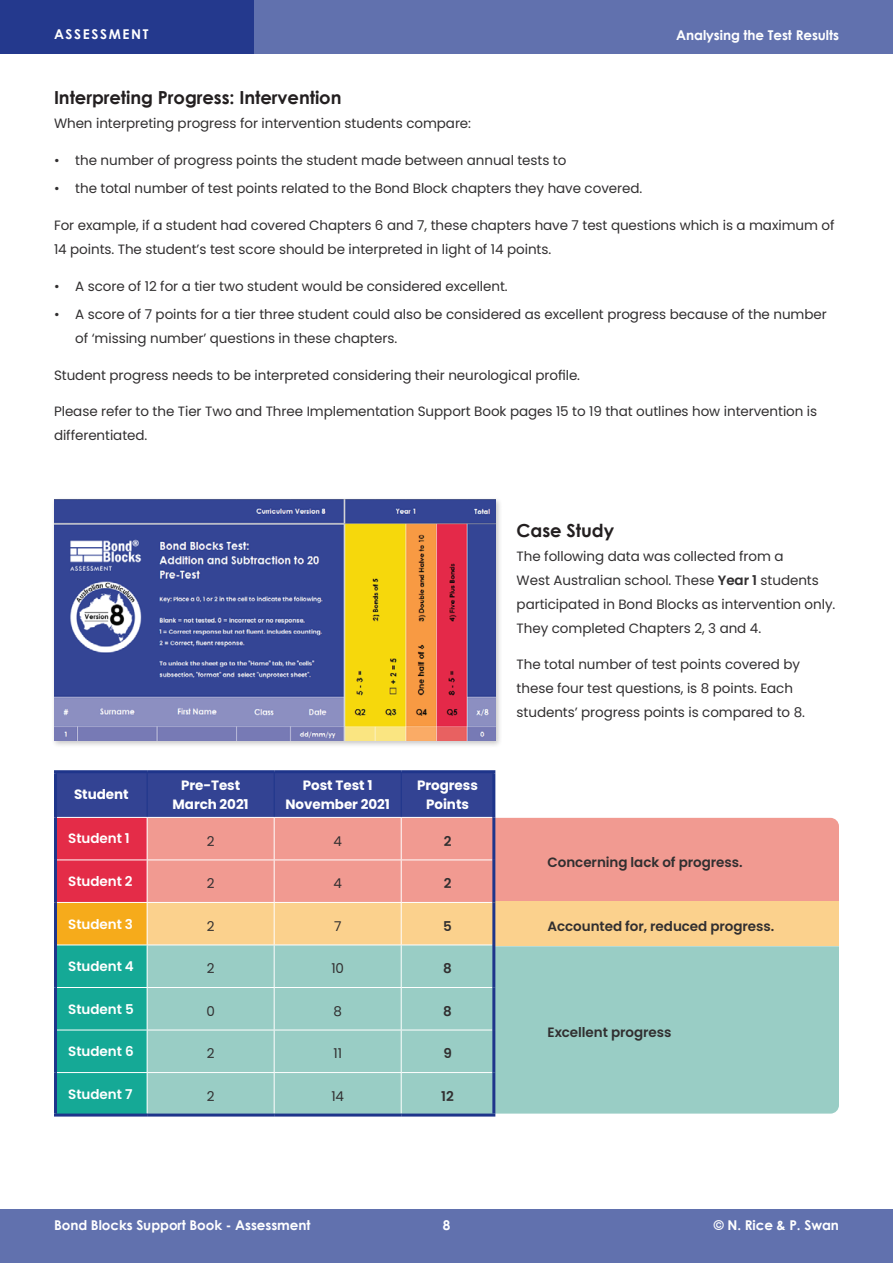
<style>
.page{position:relative;width:893px;height:1263px;background:#fff}
.page>*{position:absolute;margin:0;border:0;box-sizing:border-box;transform-origin:0 0}
.t1{font:700 18px "Century Gothic";letter-spacing:-.005em;color:#231f20}
.t2{font:13.5px/24px "Poppins";letter-spacing:-.005em;color:#312f30}
.t3{font:600 13.5px "Poppins";letter-spacing:-.005em;color:#312f30}
.t4{font:700 13.5px "Century Gothic";letter-spacing:-.005em;color:#fff}
.t5{font:700 13.5px/19.5px "Poppins";letter-spacing:-.005em;color:#fff;text-align:center}
.t6{font:600 13.5px "Poppins";letter-spacing:-.005em;color:#fff}
.t7{font:700 13.5px "Century Gothic";letter-spacing:.12em;color:#fff}
.s1{font-weight:600}
</style>
<div class="page">
<svg style="left:0;top:0;width:892px;height:54px;background:#4f60a4"></svg>
<hr style="left:892px;top:0;width:1px;height:54px;background:#1e358b">
<div style="left:0;top:1209px;width:893px;height:54px;background:#6171ae"></div>
<svg style="left:57px;top:772px;width:782px;height:343px;background:#b9ada3"></svg>
<div style="left:148px;top:945px;width:344px;height:168px;background:#99cdc5"></div>
<hr style="left:147px;top:773px;width:1px;height:44px;background:#1e358b">
<hr style="left:274px;top:773px;width:1px;height:44px;background:#1e358b">
<hr style="left:401px;top:773px;width:1px;height:44px;background:#1e358b">
<hr style="left:57px;top:817px;width:90px;height:1px;background:#fff">
<hr style="left:147px;top:817px;width:127px;height:1px;background:#fff">
<hr style="left:147px;top:818px;width:1px;height:41px;background:#fff">
<hr style="left:274px;top:817px;width:127px;height:1px;background:#fff">
<hr style="left:274px;top:818px;width:1px;height:41px;background:#fff">
<hr style="left:401px;top:817px;width:91px;height:1px;background:#fff">
<hr style="left:401px;top:818px;width:1px;height:41px;background:#fff">
<hr style="left:57px;top:859px;width:90px;height:1px;background:#fff">
<hr style="left:147px;top:859px;width:127px;height:1px;background:#fff">
<hr style="left:147px;top:860px;width:1px;height:42px;background:#fff">
<hr style="left:274px;top:859px;width:127px;height:1px;background:#fff">
<hr style="left:274px;top:860px;width:1px;height:42px;background:#fff">
<hr style="left:401px;top:859px;width:91px;height:1px;background:#fff">
<hr style="left:401px;top:860px;width:1px;height:42px;background:#fff">
<hr style="left:57px;top:902px;width:90px;height:1px;background:#fff">
<hr style="left:147px;top:902px;width:127px;height:1px;background:#fff">
<hr style="left:147px;top:903px;width:1px;height:41px;background:#fff">
<hr style="left:274px;top:902px;width:127px;height:1px;background:#fff">
<hr style="left:274px;top:903px;width:1px;height:41px;background:#fff">
<hr style="left:401px;top:902px;width:91px;height:1px;background:#fff">
<hr style="left:401px;top:903px;width:1px;height:41px;background:#fff">
<hr style="left:57px;top:944px;width:90px;height:1px;background:#fff">
<hr style="left:147px;top:944px;width:127px;height:1px;background:#fff">
<hr style="left:147px;top:945px;width:1px;height:42px;background:#fff">
<hr style="left:274px;top:944px;width:127px;height:1px;background:#fff">
<hr style="left:274px;top:945px;width:1px;height:42px;background:#fff">
<hr style="left:401px;top:944px;width:91px;height:1px;background:#fff">
<hr style="left:401px;top:945px;width:1px;height:42px;background:#fff">
<hr style="left:57px;top:987px;width:90px;height:1px;background:#fff">
<hr style="left:147px;top:987px;width:127px;height:1px;background:#fff">
<hr style="left:147px;top:988px;width:1px;height:42px;background:#fff">
<hr style="left:274px;top:987px;width:127px;height:1px;background:#fff">
<hr style="left:274px;top:988px;width:1px;height:42px;background:#fff">
<hr style="left:401px;top:987px;width:91px;height:1px;background:#fff">
<hr style="left:401px;top:988px;width:1px;height:42px;background:#fff">
<hr style="left:57px;top:1030px;width:90px;height:1px;background:#fff">
<hr style="left:147px;top:1030px;width:127px;height:1px;background:#fff">
<hr style="left:147px;top:1030px;width:1px;height:42px;background:#fff">
<hr style="left:274px;top:1030px;width:127px;height:1px;background:#fff">
<hr style="left:274px;top:1030px;width:1px;height:42px;background:#fff">
<hr style="left:401px;top:1030px;width:91px;height:1px;background:#fff">
<hr style="left:401px;top:1030px;width:1px;height:42px;background:#fff">
<hr style="left:57px;top:1072px;width:90px;height:1px;background:#fff">
<hr style="left:147px;top:1072px;width:127px;height:1px;background:#fff">
<hr style="left:147px;top:1073px;width:1px;height:40px;background:#fff">
<hr style="left:274px;top:1072px;width:127px;height:1px;background:#fff">
<hr style="left:274px;top:1073px;width:1px;height:40px;background:#fff">
<hr style="left:401px;top:1072px;width:91px;height:1px;background:#fff">
<hr style="left:401px;top:1073px;width:1px;height:40px;background:#fff">
<hr style="left:54px;top:770px;width:93px;height:3px;background:#1e358b">
<hr style="left:54px;top:773px;width:3px;height:44px;background:#1e358b">
<hr style="left:147px;top:770px;width:127px;height:3px;background:#1e358b">
<hr style="left:274px;top:770px;width:127px;height:3px;background:#1e358b">
<hr style="left:401px;top:770px;width:94px;height:3px;background:#1e358b">
<hr style="left:492px;top:773px;width:3px;height:44px;background:#1e358b">
<hr style="left:54px;top:817px;width:3px;height:43px;background:#1e358b">
<hr style="left:492px;top:817px;width:3px;height:43px;background:#1e358b">
<hr style="left:54px;top:860px;width:3px;height:42px;background:#1e358b">
<hr style="left:492px;top:860px;width:3px;height:42px;background:#1e358b">
<hr style="left:54px;top:902px;width:3px;height:43px;background:#1e358b">
<hr style="left:492px;top:902px;width:3px;height:43px;background:#1e358b">
<hr style="left:54px;top:945px;width:3px;height:42px;background:#1e358b">
<hr style="left:492px;top:945px;width:3px;height:42px;background:#1e358b">
<hr style="left:54px;top:987px;width:3px;height:43px;background:#1e358b">
<hr style="left:492px;top:987px;width:3px;height:43px;background:#1e358b">
<hr style="left:54px;top:1030px;width:3px;height:42px;background:#1e358b">
<hr style="left:492px;top:1030px;width:3px;height:42px;background:#1e358b">
<hr style="left:54px;top:1072px;width:3px;height:41px;background:#1e358b">
<hr style="left:492px;top:1072px;width:3px;height:41px;background:#1e358b">
<hr style="left:54px;top:1113px;width:93px;height:3px;background:#1e358b">
<hr style="left:147px;top:1113px;width:127px;height:3px;background:#1e358b">
<hr style="left:274px;top:1113px;width:127px;height:3px;background:#1e358b">
<hr style="left:401px;top:1113px;width:94px;height:3px;background:#1e358b">
<div style="left:51px;top:496px;width:452px;height:251px;background:#231f20;opacity:.25"></div>
<img style="left:54px;top:500px;width:441px;height:240px">
<p class="t7" style="left:54px;top:24px;width:96px">ASSESSMENT</p>
<p class="t4" style="left:676px;top:24px;width:164px">Analysing the Test Results</p>
<h1 class="t1" style="left:54px;top:84px;width:289px">Interpreting Progress: Intervention</h1>
<p class="t2" style="left:54px;top:111px;width:419px">When interpreting progress for intervention students compare:</p>
<p class="t2" style="left:54px;top:148px;width:514px">• the number of progress points the student made between annual tests to</p>
<p class="t2" style="left:54px;top:176px;width:590px">• the total number of test points related to the Bond Block chapters they have covered.</p>
<p class="t2" style="left:54px;top:213px;width:782px">For example, if a student had covered Chapters 6 and 7, these chapters have 7 test questions which is a maximum of<br>14 points. The student’s test score should be interpreted in light of 14 points.</p>
<p class="t2" style="left:54px;top:274px;width:455px">• A score of 12 for a tier two student would be considered excellent.</p>
<p class="t2" style="left:75px;top:302px;width:753px;text-indent:-21px">• A score of 7 points for a tier three student could also be considered as excellent progress because of the number of ‘missing number’ questions in these chapters.</p>
<p class="t2" style="left:54px;top:363px;width:528px">Student progress needs to be interpreted considering their neurological profile.</p>
<p class="t2" style="left:54px;top:400px;width:765px">Please refer to the Tier Two and Three Implementation Support Book pages 15 to 19 that outlines how intervention is differentiated.</p>
<p class="t5" style="left:74px;top:785px;width:56px">Student</p>
<p class="t5" style="left:173px;top:775px;width:78px">Pre-Test<br>March 2021</p>
<p class="t5" style="left:285px;top:775px;width:106px">Post Test 1<br>November 2021</p>
<p class="t5" style="left:417px;top:775px;width:62px">Progress<br>Points</p>
<p class="t6" style="left:68px;top:831px;width:63px">Student 1</p>
<p class="t2" style="left:207px;top:829px;width:9px">2</p>
<p class="t2" style="left:333px;top:829px;width:10px">4</p>
<p class="t3" style="left:444px;top:833px;width:9px">2</p>
<p class="t6" style="left:68px;top:873px;width:66px">Student 2</p>
<p class="t2" style="left:207px;top:872px;width:9px">2</p>
<p class="t2" style="left:333px;top:872px;width:10px">4</p>
<p class="t3" style="left:444px;top:876px;width:9px">2</p>
<p class="t6" style="left:68px;top:916px;width:66px">Student 3</p>
<p class="t2" style="left:207px;top:914px;width:9px">2</p>
<p class="t2" style="left:334px;top:914px;width:9px">7</p>
<p class="t3" style="left:443px;top:918px;width:10px">5</p>
<p class="t6" style="left:68px;top:958px;width:67px">Student 4</p>
<p class="t2" style="left:207px;top:957px;width:9px">2</p>
<p class="t2" style="left:331px;top:957px;width:14px">10</p>
<p class="t3" style="left:443px;top:961px;width:10px">8</p>
<p class="t6" style="left:68px;top:1001px;width:67px">Student 5</p>
<p class="t2" style="left:206px;top:999px;width:10px">0</p>
<p class="t2" style="left:333px;top:999px;width:10px">8</p>
<p class="t3" style="left:443px;top:1003px;width:10px">8</p>
<p class="t6" style="left:68px;top:1043px;width:67px">Student 6</p>
<p class="t2" style="left:207px;top:1042px;width:9px">2</p>
<p class="t2" style="left:333px;top:1042px;width:10px">11</p>
<p class="t3" style="left:443px;top:1046px;width:10px">9</p>
<p class="t6" style="left:68px;top:1086px;width:66px">Student 7</p>
<p class="t2" style="left:207px;top:1084px;width:9px">2</p>
<p class="t2" style="left:331px;top:1084px;width:14px">14</p>
<p class="t3" style="left:441px;top:1088px;width:14px">12</p>
<h1 class="t1" style="left:517px;top:516px;width:99px">Case Study</h1>
<p class="t2" style="left:517px;top:544px;width:320px">The following data was collected from a<br>West Australian school. These <span class="s1">Year 1</span> students participated in Bond Blocks as intervention only.<br>They completed Chapters 2, 3 and 4.</p>
<p class="t2" style="left:517px;top:653px;width:290px">The total number of test points covered by these four test questions, is 8 points. Each students’ progress points is compared to 8.</p>
<p class="t3" style="left:548px;top:854px;width:196px">Concerning lack of progress.</p>
<p class="t3" style="left:548px;top:919px;width:228px">Accounted for, reduced progress.</p>
<p class="t3" style="left:548px;top:1024px;width:125px">Excellent progress</p>
<p class="t4" style="left:54px;top:1214px;width:258px">Bond Blocks Support Book - Assessment</p>
<p class="t4" style="left:443px;top:1214px;width:9px">8</p>
<p class="t4" style="left:714px;top:1215px;width:127px">© N. Rice &amp; P. Swan</p>
</div>
